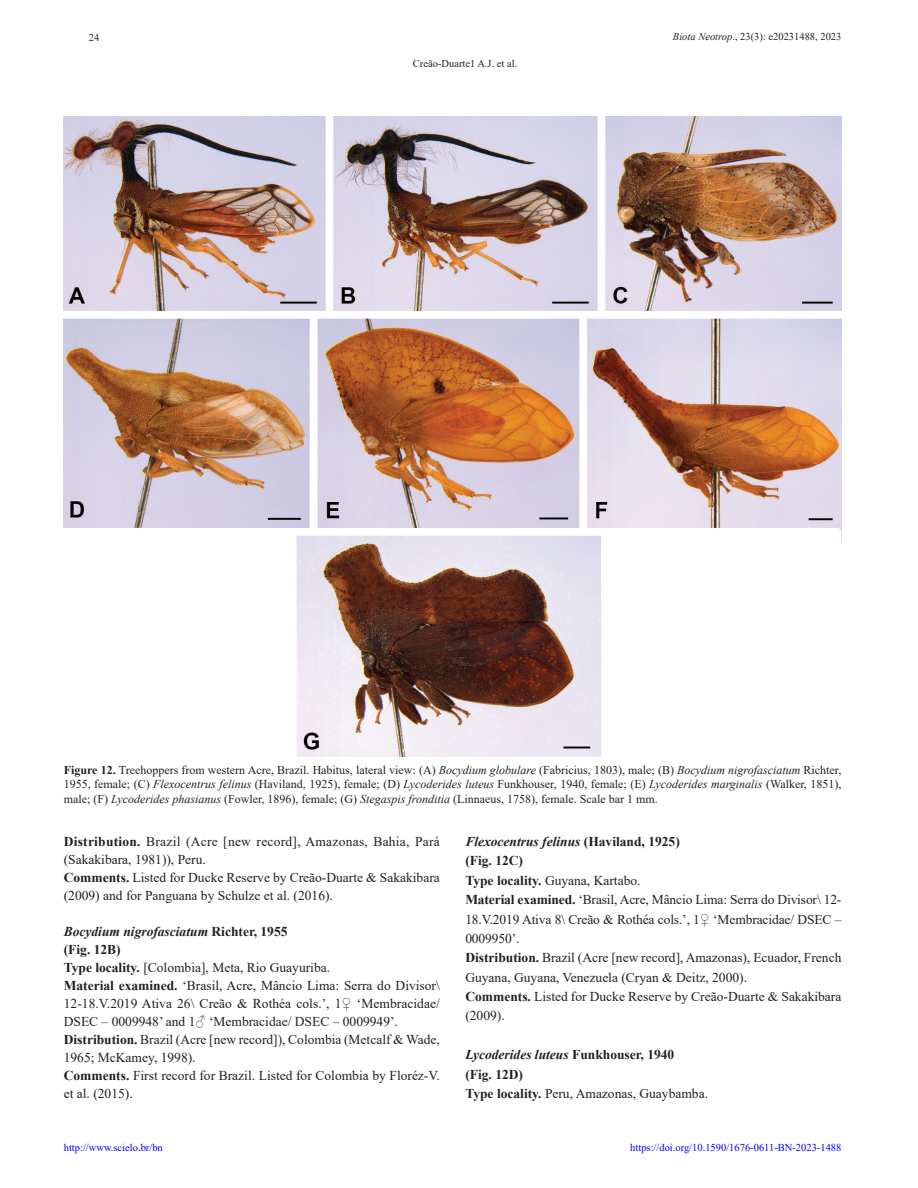
<style>
.page{position:relative;width:918px;height:1188px;background:#fff}
.page>*{position:absolute;margin:0;border:0;box-sizing:border-box;transform-origin:0 0}
.corpo{font:13.5px/18px "Times New Roman";color:#231f20}
.corpo-2{font:italic 700 13.5px "Times New Roman";color:#231f20}
.corpo-3{font:13.5px/18px "Times New Roman";letter-spacing:.02em;color:#231f20}
.corpo-4{font:700 13.5px "Times New Roman";color:#231f20}
.legenda{font:12px/14.4px "Times New Roman";color:#231f20;text-align:justify}
.t1{font:10.5px "Times New Roman";color:#00f}
.t2{font:10.5px "Times New Roman";color:#231f20}
.s1{font-style:italic}
.s2{font-weight:700}
.s3{font-style:normal}
</style>
<div class="page">
<img style="left:64px;top:116px;width:777px;height:641px">
<p class="t2" style="left:89px;top:31px;width:12px">24</p>
<p class="t2" style="left:413px;top:56px;width:106px">Creão-Duarte1 A.J. et al.</p>
<p class="t2" style="left:673px;top:29px;width:170px"><span class="s1">Biota Neotrop</span>., 23(3): e20231488, 2023</p>
<p class="legenda" style="left:64px;top:762px;width:779px"><span class="s2">Figure 12.</span> Treehoppers from western Acre, Brazil. Habitus, lateral view: (A) <span class="s1">Bocydium globulare</span> (Fabricius, 1803), male; (B) <span class="s1">Bocydium nigrofasciatum</span> Richter, 1955, female; (C) <span class="s1">Flexocentrus felinus</span> (Haviland, 1925), female; (D) <span class="s1">Lycoderides luteus</span> Funkhouser, 1940, female; (E) <span class="s1">Lycoderides marginalis</span> (Walker, 1851), male; (F) <span class="s1">Lycoderides phasianus</span> (Fowler, 1896), female; (G) <span class="s1">Stegaspis fronditia</span> (Linnaeus, 1758), female. Scale bar 1 mm.</p>
<p class="corpo-3" style="left:64px;top:832px;width:378px"><span class="s2">Distribution.</span> Brazil (Acre [new record], Amazonas, Bahia, Pará (Sakakibara, 1981)), Peru.</p>
<p class="corpo" style="left:64px;top:868px;width:378px"><span class="s2">Comments.</span> Listed for Ducke Reserve by Creão-Duarte &amp; Sakakibara (2009) and for Panguana by Schulze et al. (2016).</p>
<p class="corpo-2" style="left:64px;top:922px;width:225px">Bocydium nigrofasciatum <span class="s3">Richter, 1955</span></p>
<p class="corpo-4" style="left:64px;top:940px;width:58px">(Fig. 12B)</p>
<p class="corpo" style="left:64px;top:958px;width:268px"><span class="s2">Type locality.</span> [Colombia], Meta, Rio Guayuriba.</p>
<p class="corpo" style="left:64px;top:976px;width:378px;text-align:justify"><span class="s2">Material examined.</span> ‘Brasil, Acre, Mâncio Lima: Serra do Divisor\ 12-18.V.2019 Ativa 26\ Creão &amp; Rothéa cols.’, 1♀ ‘Membracidae/ DSEC – 0009948’ and 1♂ ‘Membracidae/ DSEC – 0009949’.</p>
<p class="corpo" style="left:64px;top:1030px;width:378px"><span class="s2">Distribution.</span> Brazil (Acre [new record]), Colombia (Metcalf &amp; Wade,<br>1965; McKamey, 1998).</p>
<p class="corpo" style="left:64px;top:1066px;width:378px"><span class="s2">Comments.</span> First record for Brazil. Listed for Colombia by Floréz-V. et al. (2015).</p>
<p class="corpo-2" style="left:465px;top:832px;width:216px">Flexocentrus felinus <span class="s3">(Haviland, 1925)</span></p>
<p class="corpo-4" style="left:465px;top:851px;width:59px">(Fig. 12C)</p>
<p class="corpo" style="left:465px;top:871px;width:177px"><span class="s2">Type locality.</span> Guyana, Kartabo.</p>
<p class="corpo" style="left:465px;top:890px;width:378px;line-height:19.4px;text-align:justify"><span class="s2">Material examined.</span> ‘Brasil, Acre, Mâncio Lima: Serra do Divisor\ 12- 18.V.2019 Ativa 8\ Creão &amp; Rothéa cols.’, 1♀ ‘Membracidae/ DSEC – 0009950’.</p>
<p class="corpo" style="left:465px;top:948px;width:378px;line-height:19.4px"><span class="s2">Distribution.</span> Brazil (Acre [new record], Amazonas), Ecuador, French<br>Guyana, Guyana, Venezuela (Cryan &amp; Deitz, 2000).</p>
<p class="corpo" style="left:465px;top:986px;width:378px;line-height:19.4px"><span class="s2">Comments.</span> Listed for Ducke Reserve by Creão-Duarte &amp; Sakakibara (2009).</p>
<p class="corpo-2" style="left:465px;top:1045px;width:211px">Lycoderides luteus <span class="s3">Funkhouser, 1940</span></p>
<p class="corpo-4" style="left:465px;top:1064px;width:59px">(Fig. 12D)</p>
<p class="corpo" style="left:465px;top:1084px;width:244px"><span class="s2">Type locality.</span> Peru, Amazonas, Guaybamba.</p>
<p class="t1" style="left:64px;top:1140px;width:101px">http://www.scielo.br/bn</p>
<p class="t1" style="left:630px;top:1140px;width:213px">https://doi.org/10.1590/1676-0611-BN-2023-1488</p>
</div>
